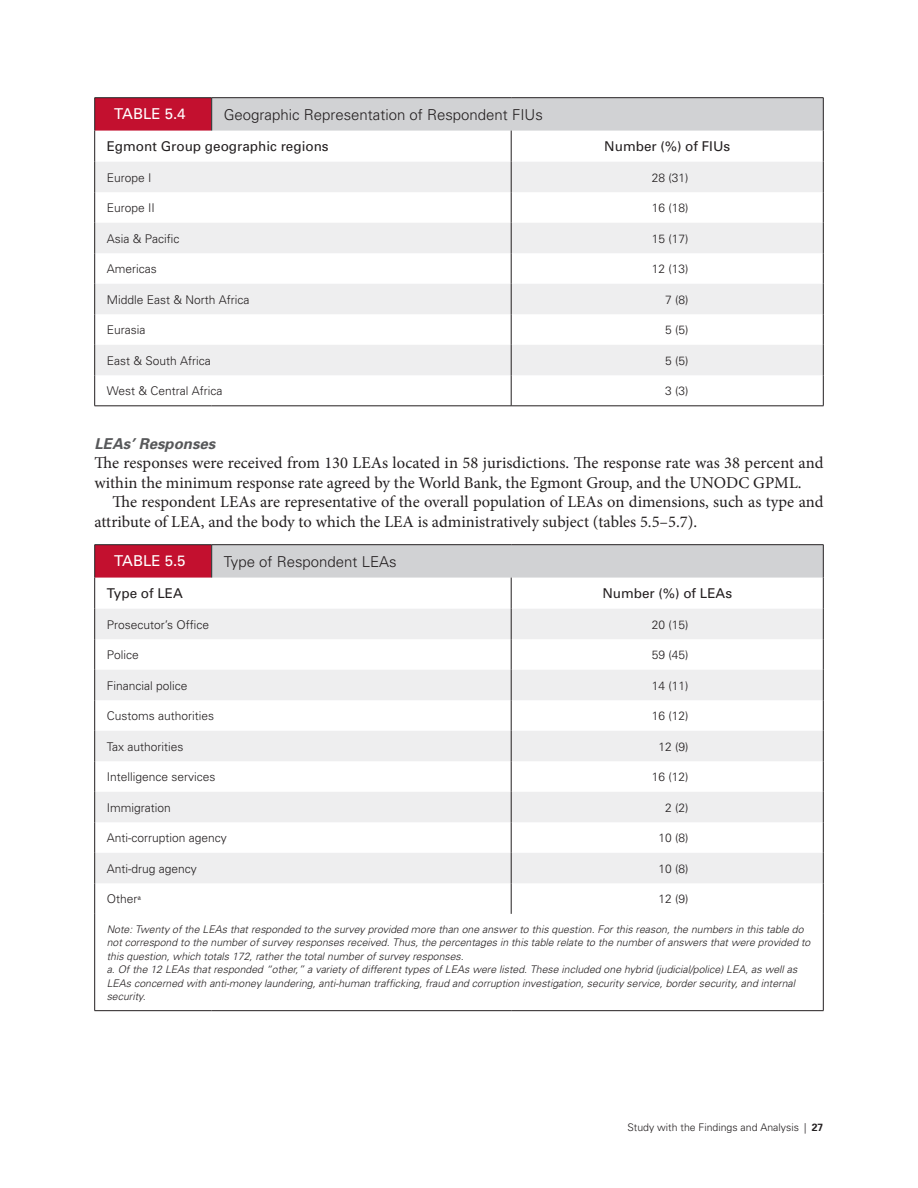
<style>
.page{position:relative;width:918px;height:1188px;background:#fff}
.page>*{position:absolute;margin:0;border:0;box-sizing:border-box;transform-origin:0 0}
.t1{font:16.5px/19.5px "Minion Pro";color:#231f20}
.t2{font:300 15px "Univers";color:#231f20}
.t3{font:15px "Univers";color:#fff}
.t4{font:italic 700 15px "Univers";color:#57585a}
.t5{font:13.5px "Univers";color:#231f20}
.t6{font:300 12px "Univers";color:#231f20}
.t7{font:italic 300 10.5px/13.5px "Univers";color:#231f20}
.t8{font:300 10.5px "Univers";color:#231f20}
.s1{font-family:"Minion Pro";font-weight:400}
.s2{font-weight:700}
</style>
<div class="page">
<div style="left:95px;top:98px;width:117px;height:33px;background:#c3102f"></div>
<div style="left:212px;top:98px;width:611px;height:33px;background:#d1d2d4"></div>
<svg style="left:95px;top:131px;width:728px;height:275px"></svg>
<svg style="left:95px;top:162px;width:728px;height:213px;fill:#eeeeef"></svg>
<hr style="left:94px;top:97px;width:118px;height:1px;background:#231f20">
<hr style="left:94px;top:98px;width:1px;height:33px;background:#231f20">
<hr style="left:212px;top:97px;width:299px;height:1px;background:#231f20">
<hr style="left:211px;top:98px;width:1px;height:33px;background:#231f20">
<hr style="left:511px;top:97px;width:312px;height:1px;background:#231f20">
<hr style="left:823px;top:98px;width:1px;height:33px;background:#231f20">
<hr style="left:94px;top:131px;width:1px;height:31px;background:#231f20">
<hr style="left:511px;top:131px;width:1px;height:31px;background:#231f20">
<hr style="left:823px;top:131px;width:1px;height:31px;background:#231f20">
<hr style="left:94px;top:162px;width:1px;height:30px;background:#231f20">
<hr style="left:511px;top:162px;width:1px;height:30px;background:#231f20">
<hr style="left:823px;top:162px;width:1px;height:30px;background:#231f20">
<hr style="left:94px;top:192px;width:1px;height:31px;background:#231f20">
<hr style="left:511px;top:192px;width:1px;height:31px;background:#231f20">
<hr style="left:823px;top:192px;width:1px;height:31px;background:#231f20">
<hr style="left:94px;top:223px;width:1px;height:30px;background:#231f20">
<hr style="left:511px;top:223px;width:1px;height:30px;background:#231f20">
<hr style="left:823px;top:223px;width:1px;height:30px;background:#231f20">
<hr style="left:94px;top:253px;width:1px;height:31px;background:#231f20">
<hr style="left:511px;top:253px;width:1px;height:31px;background:#231f20">
<hr style="left:823px;top:253px;width:1px;height:31px;background:#231f20">
<hr style="left:94px;top:284px;width:1px;height:30px;background:#231f20">
<hr style="left:511px;top:284px;width:1px;height:30px;background:#231f20">
<hr style="left:823px;top:284px;width:1px;height:30px;background:#231f20">
<hr style="left:94px;top:314px;width:1px;height:31px;background:#231f20">
<hr style="left:511px;top:314px;width:1px;height:31px;background:#231f20">
<hr style="left:823px;top:314px;width:1px;height:31px;background:#231f20">
<hr style="left:94px;top:345px;width:1px;height:30px;background:#231f20">
<hr style="left:511px;top:345px;width:1px;height:30px;background:#231f20">
<hr style="left:823px;top:345px;width:1px;height:30px;background:#231f20">
<hr style="left:94px;top:375px;width:1px;height:31px;background:#231f20">
<hr style="left:511px;top:375px;width:1px;height:31px;background:#231f20">
<hr style="left:823px;top:375px;width:1px;height:31px;background:#231f20">
<hr style="left:94px;top:406px;width:118px;height:1px;background:#231f20">
<hr style="left:212px;top:406px;width:299px;height:1px;background:#231f20">
<hr style="left:511px;top:406px;width:312px;height:1px;background:#231f20">
<div style="left:95px;top:545px;width:117px;height:33px;background:#c3102f"></div>
<div style="left:212px;top:545px;width:611px;height:33px;background:#d1d2d4"></div>
<svg style="left:95px;top:609px;width:728px;height:274px;fill:#eeeeef"></svg>
<hr style="left:94px;top:544px;width:118px;height:1px;background:#231f20">
<hr style="left:94px;top:545px;width:1px;height:33px;background:#231f20">
<hr style="left:212px;top:544px;width:299px;height:1px;background:#231f20">
<hr style="left:211px;top:545px;width:1px;height:33px;background:#231f20">
<hr style="left:511px;top:544px;width:312px;height:1px;background:#231f20">
<hr style="left:823px;top:545px;width:1px;height:33px;background:#231f20">
<hr style="left:94px;top:578px;width:1px;height:31px;background:#231f20">
<hr style="left:511px;top:578px;width:1px;height:31px;background:#231f20">
<hr style="left:823px;top:578px;width:1px;height:31px;background:#231f20">
<hr style="left:94px;top:609px;width:1px;height:30px;background:#231f20">
<hr style="left:511px;top:609px;width:1px;height:30px;background:#231f20">
<hr style="left:823px;top:609px;width:1px;height:30px;background:#231f20">
<hr style="left:94px;top:639px;width:1px;height:31px;background:#231f20">
<hr style="left:511px;top:639px;width:1px;height:31px;background:#231f20">
<hr style="left:823px;top:639px;width:1px;height:31px;background:#231f20">
<hr style="left:94px;top:670px;width:1px;height:30px;background:#231f20">
<hr style="left:511px;top:670px;width:1px;height:30px;background:#231f20">
<hr style="left:823px;top:670px;width:1px;height:30px;background:#231f20">
<hr style="left:94px;top:700px;width:1px;height:31px;background:#231f20">
<hr style="left:511px;top:700px;width:1px;height:31px;background:#231f20">
<hr style="left:823px;top:700px;width:1px;height:31px;background:#231f20">
<hr style="left:94px;top:731px;width:1px;height:30px;background:#231f20">
<hr style="left:511px;top:731px;width:1px;height:30px;background:#231f20">
<hr style="left:823px;top:731px;width:1px;height:30px;background:#231f20">
<hr style="left:94px;top:761px;width:1px;height:31px;background:#231f20">
<hr style="left:511px;top:761px;width:1px;height:31px;background:#231f20">
<hr style="left:823px;top:761px;width:1px;height:31px;background:#231f20">
<hr style="left:94px;top:792px;width:1px;height:30px;background:#231f20">
<hr style="left:511px;top:792px;width:1px;height:30px;background:#231f20">
<hr style="left:823px;top:792px;width:1px;height:30px;background:#231f20">
<hr style="left:94px;top:822px;width:1px;height:31px;background:#231f20">
<hr style="left:511px;top:822px;width:1px;height:31px;background:#231f20">
<hr style="left:823px;top:822px;width:1px;height:31px;background:#231f20">
<hr style="left:94px;top:853px;width:1px;height:30px;background:#231f20">
<hr style="left:511px;top:853px;width:1px;height:30px;background:#231f20">
<hr style="left:823px;top:853px;width:1px;height:30px;background:#231f20">
<hr style="left:94px;top:883px;width:1px;height:31px;background:#231f20">
<hr style="left:511px;top:883px;width:1px;height:31px;background:#231f20">
<hr style="left:823px;top:883px;width:1px;height:31px;background:#231f20">
<hr style="left:94px;top:914px;width:1px;height:96px;background:#231f20">
<hr style="left:823px;top:914px;width:1px;height:96px;background:#231f20">
<hr style="left:94px;top:1010px;width:118px;height:1px;background:#231f20">
<hr style="left:212px;top:1010px;width:299px;height:1px;background:#231f20">
<hr style="left:511px;top:1010px;width:312px;height:1px;background:#231f20">
<h2 class="t3" style="left:114px;top:105px;width:73px">TABLE 5.4</h2>
<h2 class="t2" style="left:224px;top:106px;width:321px">Geographic Representation of Respondent FIUs</h2>
<p class="t5" style="left:107px;top:139px;width:224px">Egmont Group geographic regions</p>
<p class="t5" style="left:604px;top:139px;width:128px">Number (%) of FIUs</p>
<p class="t6" style="left:107px;top:170px;width:46px">Europe I</p>
<p class="t6" style="left:652px;top:170px;width:38px">28 (31)</p>
<p class="t6" style="left:107px;top:201px;width:50px">Europe II</p>
<p class="t6" style="left:652px;top:201px;width:38px">16 (18)</p>
<p class="t6" style="left:107px;top:231px;width:74px">Asia &amp; Pacific</p>
<p class="t6" style="left:652px;top:231px;width:38px">15 (17)</p>
<p class="t6" style="left:107px;top:262px;width:52px">Americas</p>
<p class="t6" style="left:652px;top:262px;width:38px">12 (13)</p>
<p class="t6" style="left:107px;top:292px;width:144px">Middle East &amp; North Africa</p>
<p class="t6" style="left:665px;top:292px;width:25px">7 (8)</p>
<p class="t6" style="left:107px;top:323px;width:40px">Eurasia</p>
<p class="t6" style="left:665px;top:323px;width:25px">5 (5)</p>
<p class="t6" style="left:107px;top:353px;width:106px">East &amp; South Africa</p>
<p class="t6" style="left:665px;top:353px;width:25px">5 (5)</p>
<p class="t6" style="left:107px;top:384px;width:117px">West &amp; Central Africa</p>
<p class="t6" style="left:665px;top:384px;width:25px">3 (3)</p>
<h2 class="t4" style="left:94px;top:434px;width:122px">LEAs’ Responses</h2>
<h1 class="t1" style="left:94px;top:453px;width:730px">The responses were received from 130 LEAs located in 58 jurisdictions. The response rate was 38 percent and within the minimum response rate agreed by the World Bank, the Egmont Group, and the UNODC GPML.</h1>
<h1 class="t1" style="left:94px;top:492px;width:731px;text-indent:18px">The respondent LEAs are representative of the overall population of LEAs on dimensions, such as type and attribute of LEA, and the b ody to which the LEA is administratively subject (tables 5.5–5.7).</h1>
<h2 class="t3" style="left:114px;top:552px;width:73px">TABLE 5.5</h2>
<h2 class="t2" style="left:224px;top:553px;width:175px">Type of Respondent LEAs</h2>
<p class="t5" style="left:107px;top:586px;width:78px">Type of LEA</p>
<p class="t5" style="left:602px;top:586px;width:131px">Number (%) of LEAs</p>
<p class="t6" style="left:107px;top:617px;width:104px">Prosecutor’s Office</p>
<p class="t6" style="left:652px;top:617px;width:38px">20 (15)</p>
<p class="t6" style="left:107px;top:648px;width:34px">Police</p>
<p class="t6" style="left:652px;top:648px;width:38px">59 (45)</p>
<p class="t6" style="left:107px;top:678px;width:82px">Financial police</p>
<p class="t6" style="left:652px;top:678px;width:38px">14 (11)</p>
<p class="t6" style="left:107px;top:709px;width:109px">Customs authorities</p>
<p class="t6" style="left:652px;top:709px;width:38px">16 (12)</p>
<p class="t6" style="left:107px;top:739px;width:78px">Tax authorities</p>
<p class="t6" style="left:659px;top:739px;width:32px">12 (9)</p>
<p class="t6" style="left:107px;top:770px;width:110px">Intelligence services</p>
<p class="t6" style="left:652px;top:770px;width:38px">16 (12)</p>
<p class="t6" style="left:107px;top:800px;width:66px">Immigration</p>
<p class="t6" style="left:665px;top:800px;width:25px">2 (2)</p>
<p class="t6" style="left:107px;top:831px;width:122px">Anti-corruption agency</p>
<p class="t6" style="left:659px;top:831px;width:32px">10 (8)</p>
<p class="t6" style="left:107px;top:861px;width:92px">Anti-drug agency</p>
<p class="t6" style="left:659px;top:861px;width:32px">10 (8)</p>
<p class="t6" style="left:107px;top:892px;width:36px">Other<span class="s1">a</span></p>
<p class="t6" style="left:659px;top:892px;width:32px">12 (9)</p>
<p class="t7" style="left:107px;top:922px;width:705px">Note: Twenty of the LEAs that responded to the survey provided more than one answer to this question. For this reason, the numbers in this table do not correspond to the number of survey responses received. Thus, the percentages in this table relate to the number of answers that were provided to this question, which totals 172, rather the total number of survey responses.<br>a. Of the 12 LEAs that responded “other,” a variety of different types of LEAs were listed. These included one hybrid (judicial/police) LEA, as well as LEAs concerned with anti-money laundering, anti-human trafficking, fraud and corruption investigation, security service, border security, and internal security.</p>
<p class="t8" style="left:627px;top:1121px;width:198px">Study with the Findings and Analysis | <span class="s2">27</span></p>
</div>
